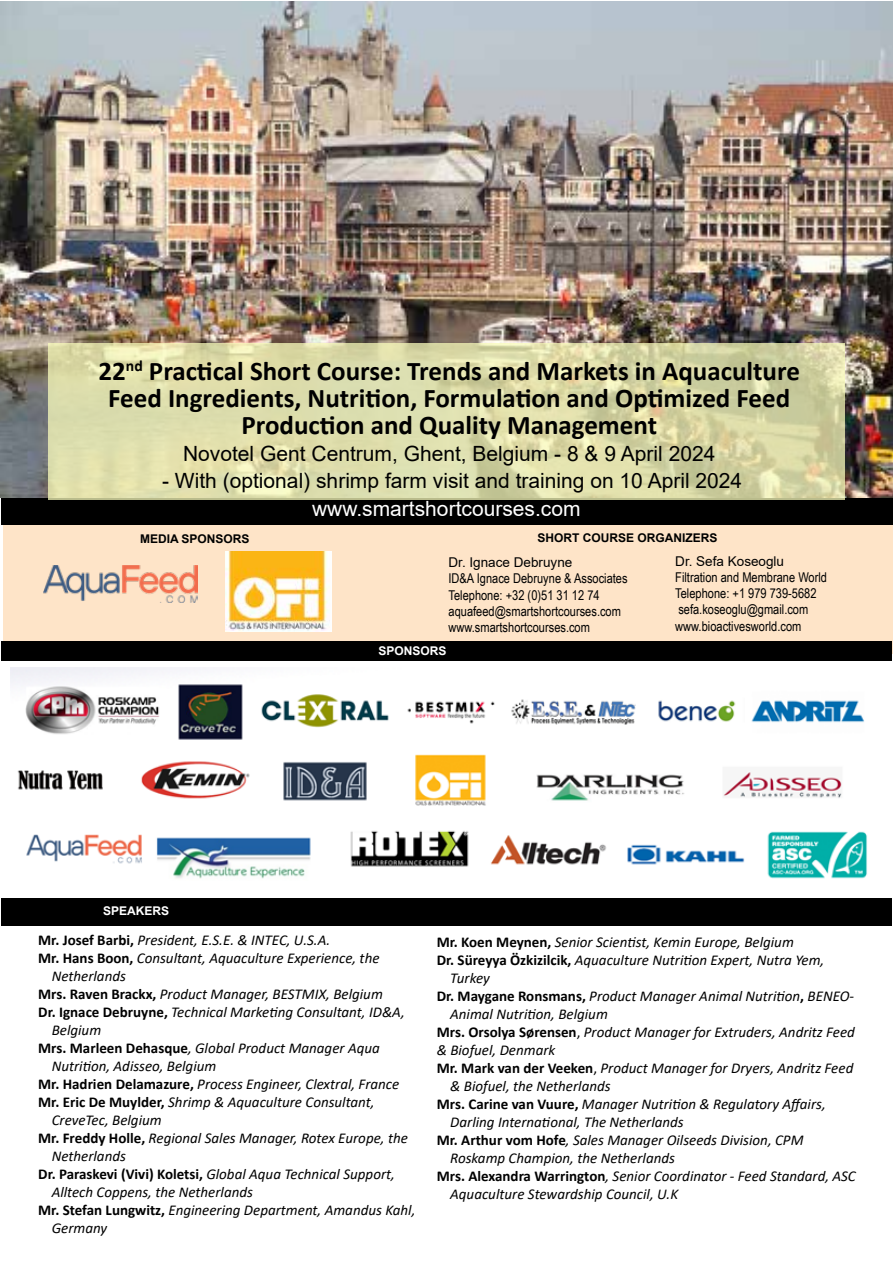
<style>
.page{position:relative;width:893px;height:1263px;background:#fff}
.page>*{position:absolute;margin:0;border:0;box-sizing:border-box;transform-origin:0 0}
.t1{font:700 27px/27px "Calibri";color:#000;text-align:center}
.t2{font:21px "Arial";color:#000}
.t3{font:21px "Arial";color:#fff}
.t4{font:italic 15px "Calibri";color:#000}
.t5{font:13.5px/16.4px "Arial Narrow";color:#000}
.t6{font:13.5px "Arial";color:#000}
.t7{font:700 12px "Arial";color:#000}
.t8{font:700 12px "Arial";color:#fff}
.s1{font-weight:700;font-style:normal}
.s2{font-style:normal}
</style>
<div class="page">
<div style="left:2px;top:898px;width:890px;height:27px;background:#000"></div>
<div style="left:3px;top:526px;width:890px;height:128px;background:#fee4c8"></div>
<div style="left:1px;top:497px;width:891px;height:27px;background:#000"></div>
<img style="left:0;top:1px;width:893px;height:496px">
<svg style="left:48px;top:344px;width:796px;height:156px;fill:#ddddab"></svg>
<div style="left:1px;top:642px;width:890px;height:19px;background:#000"></div>
<img style="left:44px;top:565px;width:154px;height:38px">
<img style="left:10px;top:667px;width:857px;height:212px">
<img style="left:226px;top:551px;width:105px;height:80px">
<h1 class="t1" style="left:99px;top:357px;width:703px">22<sup>nd</sup> Practical Short Course: Trends and Markets in Aquaculture<br>Feed Ingredients, Nutrition, Formulation and Optimized Feed<br>Production and Quality Management</h1>
<h2 class="t2" style="left:183px;top:439px;width:534px">Novotel Gent Centrum, Ghent, Belgium - 8 &amp; 9 April 2024</h2>
<h2 class="t2" style="left:162px;top:466px;width:582px">- With (optional) shrimp farm visit and training on 10 April 2024</h2>
<p class="t7" style="left:140px;top:531px;width:111px">MEDIA SPONSORS</p>
<h2 class="t3" style="left:312px;top:495px;width:270px">www.smartshortcourses.com</h2>
<p class="t7" style="left:537px;top:529px;width:182px">SHORT COURSE ORGANIZERS</p>
<p class="t6" style="left:448px;top:553px;width:125px">Dr. Ignace Debruyne</p>
<p class="t5" style="left:448px;top:570px;width:181px">ID&amp;A Ignace Debruyne &amp; Associates<br>Telephone: +32 (0)51 31 12 74 aquafeed@smartshortcourses.com www.smartshortcourses.com</p>
<p class="t8" style="left:378px;top:643px;width:70px">SPONSORS</p>
<p class="t6" style="left:675px;top:552px;width:110px">Dr. Sefa Koseoglu</p>
<p class="t5" style="left:675px;top:569px;width:153px">Filtration and Membrane World<br>Telephone: +1 979 739-5682 sefa.koseoglu@gmail.com www.bioactivesworld.com</p>
<p class="t8" style="left:103px;top:902px;width:68px">SPEAKERS</p>
<p class="t4" style="left:38px;top:930px;width:294px"><span class="s1">Mr. Josef Barbi,</span> President, E.S.E. &amp; INTEC, U.S.A.</p>
<p class="t4" style="left:38px;top:948px;width:343px"><span class="s1">Mr. Hans Boon,</span> Consultant, Aquaculture Experience, the</p>
<p class="t4" style="left:52px;top:966px;width:76px">Netherlands</p>
<p class="t4" style="left:38px;top:984px;width:346px"><span class="s1">Mrs. Raven Brackx,</span> Product Manager, BESTMIX, Belgium</p>
<p class="t4" style="left:38px;top:1002px;width:368px"><span class="s1">Dr. Ignace Debruyne,</span> Technical Marketing Consultant, ID&amp;A,</p>
<p class="t4" style="left:52px;top:1020px;width:51px">Belgium</p>
<p class="t4" style="left:38px;top:1038px;width:343px"><span class="s1">Mrs. Marleen Dehasque</span>, Global Product Manager Aqua</p>
<p class="t4" style="left:52px;top:1056px;width:166px">Nutrition, Adisseo, Belgium</p>
<p class="t4" style="left:38px;top:1074px;width:362px"><span class="s1">Mr. Hadrien Delamazure,</span> Process Engineer, Clextral, France</p>
<p class="t4" style="left:38px;top:1092px;width:338px"><span class="s1">Mr. Eric De Muylder,</span> Shrimp &amp; Aquaculture Consultant,</p>
<p class="t4" style="left:52px;top:1110px;width:111px">CreveTec, Belgium</p>
<p class="t4" style="left:38px;top:1128px;width:371px"><span class="s1">Mr. Freddy Holle,</span> Regional Sales Manager, Rotex Europe, the</p>
<p class="t4" style="left:52px;top:1146px;width:76px">Netherlands</p>
<p class="t4" style="left:38px;top:1164px;width:358px"><span class="s1">Dr. Paraskevi (Vivi) Koletsi,</span> Global Aqua Technical Support,</p>
<p class="t4" style="left:52px;top:1182px;width:203px">Alltech Coppens, the Netherlands</p>
<p class="t4" style="left:38px;top:1200px;width:379px"><span class="s1">Mr. Stefan Lungwitz,</span> Engineering Department, Amandus Kahl,</p>
<p class="t4" style="left:52px;top:1218px;width:57px">Germany</p>
<p class="t4" style="left:437px;top:931px;width:359px"><span class="s1">Mr. Koen Meynen,</span> Senior Scientist, Kemin Europe, Belgium</p>
<p class="t4" style="left:437px;top:949px;width:389px"><span class="s1">Dr. Süreyya Özkizilcik,</span> Aquaculture Nutrition Expert, Nutra Yem,</p>
<p class="t4" style="left:450px;top:967px;width:41px">Turkey</p>
<p class="t4" style="left:437px;top:985px;width:419px"><span class="s1">Dr. Maygane Ronsmans,</span> Product Manager Animal Nutrition<span class="s1">,</span> BENEO-</p>
<p class="t4" style="left:450px;top:1003px;width:159px">Animal Nutrition, Belgium</p>
<p class="t4" style="left:437px;top:1021px;width:420px"><span class="s1">Mrs. Orsolya Sørensen</span><span class="s2">,</span> Product Manager for Extruders, Andritz Feed</p>
<p class="t4" style="left:437px;top:1039px;width:120px">&amp; Biofuel, Denmark</p>
<p class="t4" style="left:437px;top:1057px;width:418px"><span class="s1">Mr. Mark van der Veeken</span><span class="s2">,</span> Product Manager for Dryers, Andritz Feed</p>
<p class="t4" style="left:450px;top:1075px;width:162px">&amp; Biofuel, the Netherlands</p>
<p class="t4" style="left:437px;top:1093px;width:390px"><span class="s1">Mrs. Carine van Vuure,</span> Manager Nutrition &amp; Regulatory Affairs,</p>
<p class="t4" style="left:450px;top:1111px;width:235px">Darling International, The Netherlands</p>
<p class="t4" style="left:437px;top:1129px;width:368px"><span class="s1">Mr. Arthur vom Hofe</span>, Sales Manager Oilseeds Division, CPM</p>
<p class="t4" style="left:450px;top:1147px;width:226px">Roskamp Champion, the Netherlands</p>
<p class="t4" style="left:437px;top:1165px;width:421px"><span class="s1">Mrs. Alexandra Warrington</span>, Senior Coordinator - Feed Standard, ASC</p>
<p class="t4" style="left:450px;top:1183px;width:229px">Aquaculture Stewardship Council, U.K</p>
</div>
